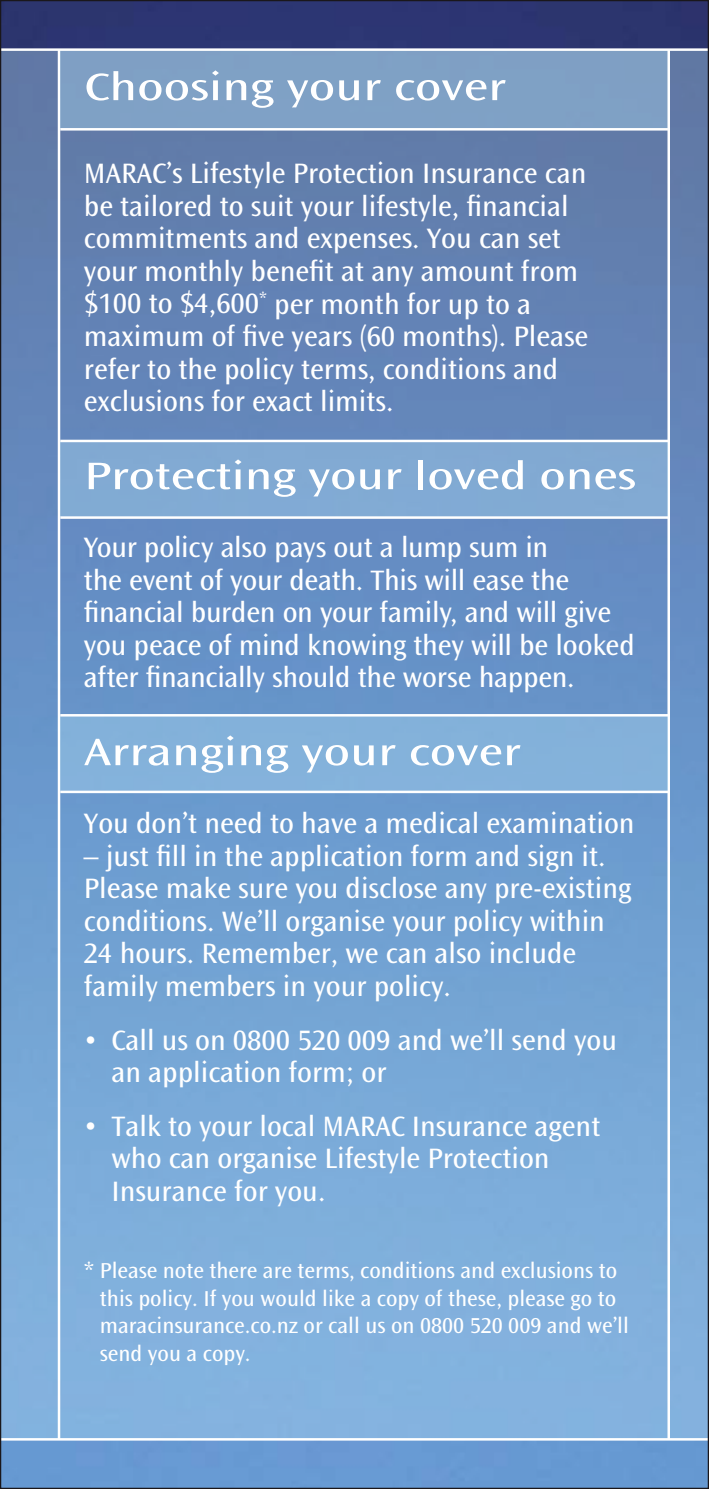
<style>
.page{position:relative;width:709px;height:1489px;background:#fff}
.page>*{position:absolute;margin:0;border:0;box-sizing:border-box;transform-origin:0 0}
.t1{font:40px "Ocean Sans";color:#fff;scale:1.3 1}
.t2{font:29.25px/32.5px "Ocean Sans";color:#fff}
.t3{font:22.5px/27.5px "Ocean Sans";color:#fff}
</style>
<div class="page">
<img style="left:2px;top:2px;width:705px;height:1484px">
<div style="left:1px;top:50px;width:707px;height:1389px;background:linear-gradient(to bottom,#5a76a9,#81b7e6)"></div>
<hr style="left:58px;top:50px;width:2px;height:1389px;background:#fff">
<div style="left:60px;top:50px;width:608px;height:79px;background:#7fa1c5"></div>
<hr style="left:60px;top:128px;width:608px;height:2px;background:#fff">
<hr style="left:667px;top:50px;width:3px;height:1389px;background:#fff">
<hr style="left:1px;top:1437px;width:707px;height:3px;background:#fff">
<hr style="left:1px;top:48px;width:707px;height:3px;background:#fff">
<div style="left:60px;top:441px;width:608px;height:76px;background:#81aad3"></div>
<hr style="left:60px;top:516px;width:610px;height:3px;background:#fff">
<hr style="left:60px;top:439px;width:608px;height:3px;background:#fff">
<div style="left:60px;top:715px;width:608px;height:76px;background:#84b2da"></div>
<hr style="left:60px;top:790px;width:610px;height:3px;background:#fff">
<hr style="left:60px;top:714px;width:608px;height:2px;background:#fff">
<h1 class="t1" style="left:84px;top:65px;width:326px">Choosing your cover</h1>
<p class="t2" style="left:84px;top:158px;width:506px">MARAC’s Lifestyle Protection Insurance can be tailored to suit your lifestyle, financial commitments and expenses. You can set your monthly benefit at any amount from $100 to $4,600<sup>*</sup> per month for up to a maximum of five years (60 months). Please refer to the policy terms, conditions and exclusions for exact limits.</p>
<h1 class="t1" style="left:84px;top:454px;width:426px">Protecting your loved ones</h1>
<p class="t2" style="left:84px;top:531px;width:552px">Your policy also pays out a lump sum in<br>the event of your death. This will ease the financial burden on your family, and will give you peace of mind knowing they will be looked after financially should the worse happen.</p>
<h1 class="t1" style="left:84px;top:729px;width:337px">Arranging your cover</h1>
<p class="t2" style="left:84px;top:807px;width:552px">You don’t need to have a medical examination</p>
<p class="t2" style="left:84px;top:840px;width:549px">– just fill in the application form and sign it.<br>Please make sure you disclose any pre-existing conditions. We’ll organise your policy within 24 hours. Remember, we can also include family members in your policy.</p>
<p class="t2" style="left:111px;top:1023px;width:507px;text-indent:-27px">• Call us on 0800 520 009 and we’ll send you an application form; or</p>
<p class="t2" style="left:111px;top:1110px;width:490px;text-indent:-27px">• Talk to your local MARAC Insurance agent who can organise Lifestyle Protection<br>Insurance for you.</p>
<p class="t3" style="left:100px;top:1256px;width:530px;text-indent:-16px">* Please note there are terms, conditions and exclusions to this policy. If you would like a copy of these, please go to maracinsurance.co.nz or call us on 0800 520 009 and we’ll send you a copy.</p>
</div>
